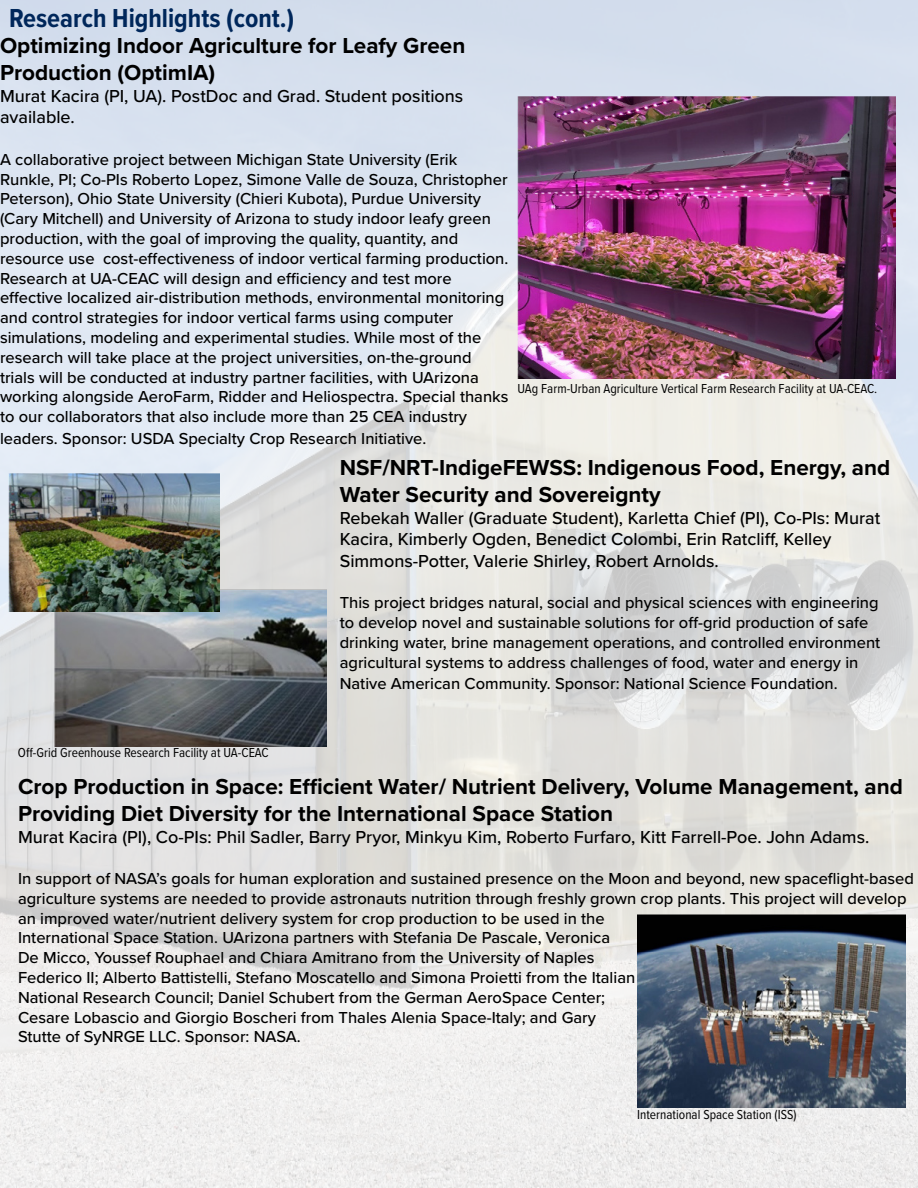
<style>
.page{position:relative;width:918px;height:1188px;background:#fff}
.page>*{position:absolute;margin:0;border:0;box-sizing:border-box;transform-origin:0 0}
.t1{font:700 27px "Proxima Nova Cond";color:#00275b}
.t2{font:700 22.5px/27px "Proxima Nova";color:#000}
.t3{font:500 18px/21.6px "Proxima Nova";color:#000}
.t4{font:500 16.5px/19.8px "Proxima Nova";color:#000}
.t5{font:13.5px "Proxima Nova Cond";color:#000}
</style>
<div class="page">
<img style="left:0;top:0;width:918px;height:1188px">
<img style="left:518px;top:97px;width:377px;height:281px">
<img style="left:54px;top:589px;width:273px;height:157px">
<img style="left:9px;top:473px;width:211px;height:139px">
<img style="left:637px;top:914px;width:268px;height:194px">
<h1 class="t1" style="left:9px;top:-2px;width:287px">Research Highlights (cont.)</h1>
<h2 class="t2" style="left:0;top:32px;width:467px">Optimizing Indoor Agriculture for Leafy Green<br>Production (OptimIA)</h2>
<p class="t3" style="left:0;top:84px;width:465px">Murat Kacira (PI, UA). PostDoc and Grad. Student positions available.</p>
<p class="t4" style="left:0;top:149px;width:510px">A collaborative project between Michigan State University (Erik Runkle, PI; Co-PIs Roberto Lopez, Simone Valle de Souza, Christopher Peterson), Ohio State University (Chieri Kubota), Purdue University (Cary Mitchell) and University of Arizona to study indoor leafy green production, with the goal of improving the quality, quantity, and resource use cost-effectiveness of indoor vertical farming production.<br>Research at UA-CEAC will design and efficiency and test more effective localized air-distribution methods, environmental monitoring and control strategies for indoor vertical farms using computer simulations, modeling and experimental studies. While most of the research will take place at the project universities, on-the-ground trials will be conducted at industry partner facilities, with UArizona working alongside AeroFarm, Ridder and Heliospectra. Special thanks to our collaborators that also include more than 25 CEA industry</p>
<p class="t4" style="left:0;top:428px;width:428px">leaders. Sponsor: USDA Specialty Crop Research Initiative.</p>
<h2 class="t2" style="left:340px;top:453px;width:552px">NSF/NRT-IndigeFEWSS: Indigenous Food, Energy, and<br>Water Security and Sovereignty</h2>
<p class="t3" style="left:340px;top:506px;width:542px">Rebekah Waller (Graduate Student), Karletta Chief (PI), Co-PIs: Murat<br>Kacira, Kimberly Ogden, Benedict Colombi, Erin Ratcliff, Kelley<br>Simmons-Potter, Valerie Shirley, Robert Arnolds.</p>
<p class="t4" style="left:340px;top:592px;width:542px">This project bridges natural, social and physical sciences with engineering to develop novel and sustainable solutions for off-grid production of safe drinking water, brine management operations, and controlled environment agricultural systems to address challenges of food, water and energy in</p>
<p class="t4" style="left:340px;top:673px;width:499px">Native American Community. Sponsor: National Science Foundation.</p>
<p class="t5" style="left:517px;top:379px;width:361px">UAg Farm-Urban Agriculture Vertical Farm Research Facility at UA-CEAC.</p>
<p class="t5" style="left:18px;top:742px;width:252px">Off-Grid Greenhouse Research Facility at UA-CEAC</p>
<h2 class="t2" style="left:18px;top:773px;width:887px">Crop Production in Space: Efficient Water/ Nutrient Delivery, Volume Management, and<br>Providing Diet Diversity for the International Space Station</h2>
<p class="t3" style="left:18px;top:825px;width:853px">Murat Kacira (PI), Co-PIs: Phil Sadler, Barry Pryor, Minkyu Kim, Roberto Furfaro, Kitt Farrell-Poe. John Adams.</p>
<p class="t4" style="left:18px;top:868px;width:898px">In support of NASA’s goals for human exploration and sustained presence on the Moon and beyond, new spaceflight-based agriculture systems are needed to provide astronauts nutrition through freshly grown crop plants. This project will develop an improved water/nutrient delivery system for crop production to be used in the<br>International Space Station. UArizona partners with Stefania De Pascale, Veronica<br>De Micco, Youssef Rouphael and Chiara Amitrano from the University of Naples<br>Federico II; Alberto Battistelli, Stefano Moscatello and Simona Proietti from the Italian<br>National Research Council; Daniel Schubert from the German AeroSpace Center;<br>Cesare Lobascio and Giorgio Boscheri from Thales Alenia Space-Italy; and Gary<br>Stutte of SyNRGE LLC. Sponsor: NASA.</p>
<p class="t5" style="left:637px;top:1104px;width:161px">International Space Station (ISS)</p>
</div>
